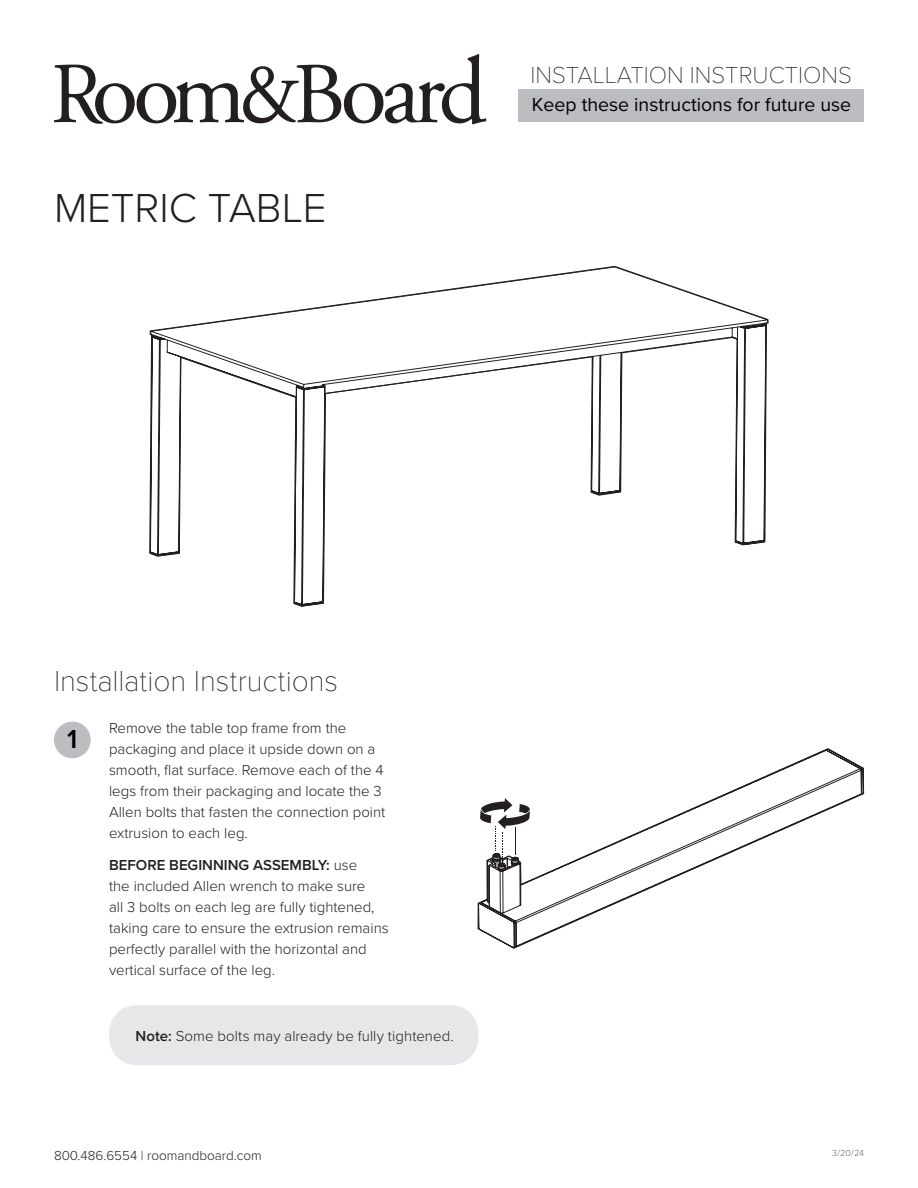
<style>
.page{position:relative;width:918px;height:1188px;background:#fff}
.page>*{position:absolute;margin:0;border:0;box-sizing:border-box;transform-origin:0 0}
.t1{font:300 42px "Proxima Nova";color:#231f20}
.t2{font:100 30px "Proxima Nova T";letter-spacing:-.005em;color:#231f20}
.t3{font:600 27px "Proxima Nova";color:#000}
.t4{font:100 24px "Proxima Nova T";color:#231f20}
.t5{font:19.5px "Proxima Nova";color:#000}
.t6{font:300 15px/21px "Proxima Nova";color:#231f20}
.t7{font:300 13.5px "Proxima Nova";color:#231f20}
.t8{font:300 9px "Proxima Nova";color:#63656a}
.s1{font-weight:600}
</style>
<div class="page">
<div style="left:54px;top:722px;width:37px;height:36px;background:#bcbdc0;border-radius:50%"></div>
<svg style="left:54px;top:54px;width:432px;height:70px"></svg>
<div style="left:518px;top:89px;width:346px;height:33px;background:#bcbdc0"></div>
<svg style="left:149px;top:265px;width:620px;height:342px"></svg>
<svg style="left:477px;top:748px;width:387px;height:201px"></svg>
<div style="left:109px;top:1005px;width:369px;height:60px;background:#e7e7e9;border-radius:27px"></div>
<p class="t1" style="left:54px;top:177px;width:274px">METRIC TABLE</p>
<p class="t4" style="left:531px;top:57px;width:323px">INSTALLATION INSTRUCTIONS</p>
<p class="t5" style="left:532px;top:90px;width:321px">Keep these instructions for future use</p>
<p class="t2" style="left:54px;top:658px;width:286px">Installation Instructions</p>
<p class="t6" style="left:109px;top:717px;width:278px">Remove the table top frame from the packaging and place it upside down on a smooth, flat surface. Remove each of the 4 legs from their packaging and locate the 3<br>Allen bolts that fasten the connection point extrusion to each leg.</p>
<p class="t6" style="left:109px;top:854px;width:281px"><span class="s1">BEFORE BEGINNING ASSEMBLY:</span> use<br>the included Allen wrench to make sure<br>all 3 bolts on each leg are fully tightened, taking care to ensure the extrusion remains perfectly parallel with the horizontal and vertical surface of the leg.</p>
<p class="t3" style="left:67px;top:719px;width:12px">1</p>
<p class="t6" style="left:136px;top:1025px;width:320px"><span class="s1">Note:</span> Some bolts may already be fully tightened.</p>
<p class="t7" style="left:54px;top:1145px;width:209px">800.486.6554 | roomandboard.com</p>
<p class="t8" style="left:832px;top:1146px;width:33px">3/20/24</p>
</div>
